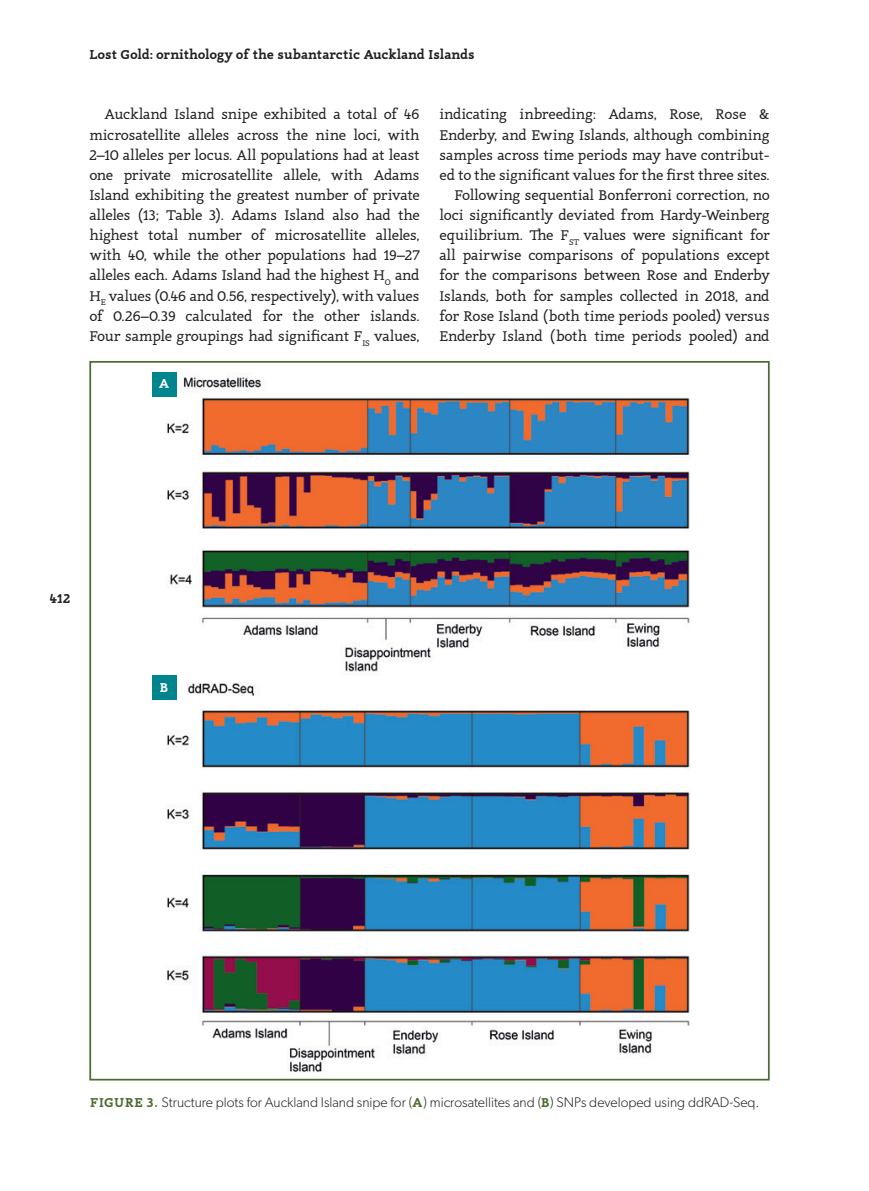
<style>
.page{position:relative;width:869px;height:1191px;background:#fff}
.page>*{position:absolute;margin:0;border:0;box-sizing:border-box;transform-origin:0 0}
.Body{font:14.35px/20.1px "Canape Serif";letter-spacing:-.015em;color:#231f20;text-align:justify}
.captions{font:300 14px "Gibson";color:#231f20}
.t1{font:700 13.12px "Canape Serif";color:#231f20}
.captions-2{font:700 13.12px "Canape Serif";color:#fff}
.s1{font-family:"Canape Serif";font-weight:700;font-size:13.12px;color:#4c6b31}
</style>
<div class="page">
<img style="left:152px;top:375px;width:538px;height:698px">
<div style="left:152px;top:372px;width:25px;height:25px;background:#00858f"></div>
<div style="left:152px;top:675px;width:25px;height:24px;background:#00858f"></div>
<p class="t1" style="left:89px;top:46px;width:386px">Lost Gold: ornithology of the subantarctic Auckland Islands</p>
<p class="Body" style="left:89px;top:104px;width:332px;text-indent:15px">Auckland Island snipe exhibited a total of 46 microsatellite alleles across the nine loci, with 2–10 alleles per locus. All populations had at least one private microsatellite allele, with Adams Island exhibiting the greatest number of private alleles (13; Table 3). Adams Island also had the highest total number of microsatellite alleles, with 40, while the other populations had 19–27 alleles each. Adams Island had the highest H<sub>O</sub> and H<sub>E</sub> values (0.46 and 0.56, respectively), with values of 0.26–0.39 calculated for the other islands.<br>Four sample groupings had significant F<sub>IS</sub> values,</p>
<p class="Body" style="left:439px;top:104px;width:331px">indicating inbreeding: Adams, Rose, Rose &amp; Enderby, and Ewing Islands, although combining samples across time periods may have contribut&shy;ed to the significant values for the first three sites.</p>
<p class="Body" style="left:439px;top:185px;width:332px;text-indent:15px">Following sequential Bonferroni correction, no loci significantly deviated from Hardy-Weinberg equilibrium. The F<sub>ST</sub> values were significant for all pairwise comparisons of populations except for the comparisons between Rose and Enderby Islands, both for samples collected in 2018, and for Rose Island (both time periods pooled) versus Enderby Island (both time periods pooled) and</p>
<p class="captions-2" style="left:159px;top:374px;width:12px">A</p>
<p class="t1" style="left:50px;top:590px;width:22px">412</p>
<p class="captions-2" style="left:160px;top:678px;width:10px">B</p>
<p class="captions" style="left:90px;top:1093px;width:670px"><span class="s1">FIGURE 3.</span> Structure plots for Auckland Island snipe for (<span class="s1">A</span>) microsatellites and (<span class="s1">B</span>) SNPs developed using ddRAD-Seq.</p>
</div>
